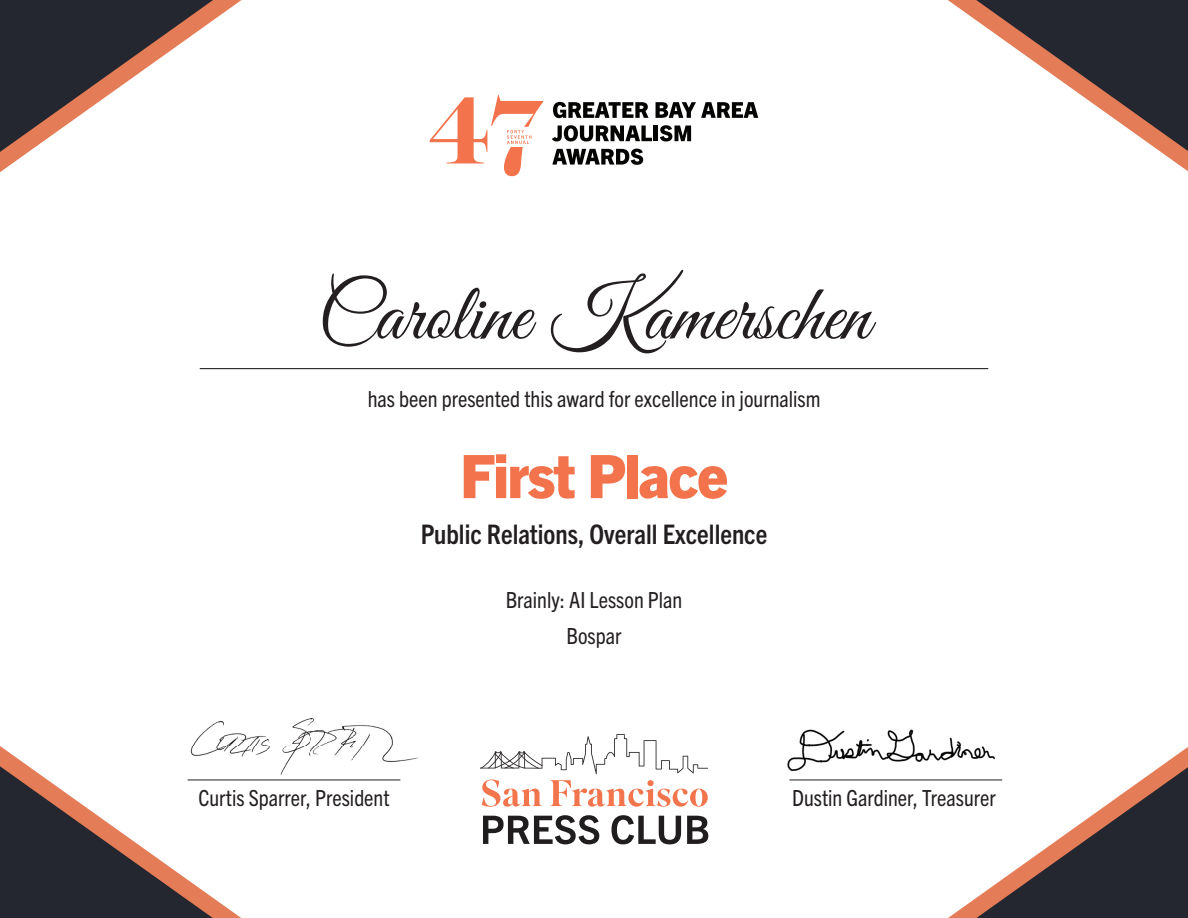
<style>
.page{position:relative;width:1188px;height:918px;background:#fff}
.page>*{position:absolute;margin:0;border:0;box-sizing:border-box;transform-origin:0 0}
.t1{font:81px "Great Vibes";color:#231f20}
.t2{font:800 60px "Trade Gothic Next LT Pro";letter-spacing:-.03em;color:#f3744c}
.t3{font:700 condensed 27px "Trade Gothic Next";color:#231f20}
.t4{font:condensed 22.5px/36px "Trade Gothic Next";color:#231f20;text-align:center}
</style>
<div class="page">
<img style="left:787px;top:729px;width:197px;height:43px">
<img style="left:192px;top:718px;width:227px;height:63px">
<hr style="left:188px;top:780px;width:212px;height:1px;background:#231f20">
<hr style="left:789px;top:780px;width:213px;height:1px;background:#231f20">
<svg style="left:553px;top:102px;width:96px;height:16px"></svg>
<svg style="left:656px;top:102px;width:102px;height:16px"></svg>
<svg style="left:552px;top:125px;width:100px;height:16px"></svg>
<hr style="left:654px;top:126px;width:4px;height:15px;background:#040503">
<svg style="left:660px;top:125px;width:31px;height:16px"></svg>
<svg style="left:552px;top:149px;width:91px;height:16px"></svg>
<svg style="left:430px;top:95px;width:113px;height:81px"></svg>
<svg style="left:948px;top:747px;width:240px;height:171px"></svg>
<svg style="left:0;top:0;width:242px;height:172px"></svg>
<svg style="left:0;top:746px;width:241px;height:172px"></svg>
<svg style="left:948px;top:0;width:240px;height:171px"></svg>
<svg style="left:480px;top:734px;width:228px;height:40px"></svg>
<svg style="left:483px;top:815px;width:116px;height:29px"></svg>
<svg style="left:612px;top:815px;width:69px;height:29px"></svg>
<svg style="left:687px;top:816px;width:21px;height:28px"></svg>
<svg style="left:482px;top:780px;width:60px;height:27px"></svg>
<svg style="left:550px;top:780px;width:158px;height:27px"></svg>
<hr style="left:200px;top:368px;width:788px;height:1px;background:#0b0c0b">
<h1 class="t1" style="left:318px;top:270px;width:554px">Caroline Kamerschen</h1>
<p class="t4" style="left:368px;top:381px;width:454px">has been presented this award for excellence in journalism</p>
<h2 class="t2" style="left:460px;top:435px;width:269px">First Place</h2>
<p class="t3" style="left:421px;top:518px;width:348px">Public Relations, Overall Excellence</p>
<p class="t4" style="left:506px;top:582px;width:178px">Brainly: AI Lesson Plan<br>Bospar</p>
<p class="t4" style="left:198px;top:779px;width:193px">Curtis Sparrer, President</p>
<p class="t4" style="left:792px;top:779px;width:205px">Dustin Gardiner, Treasurer</p>
</div>
